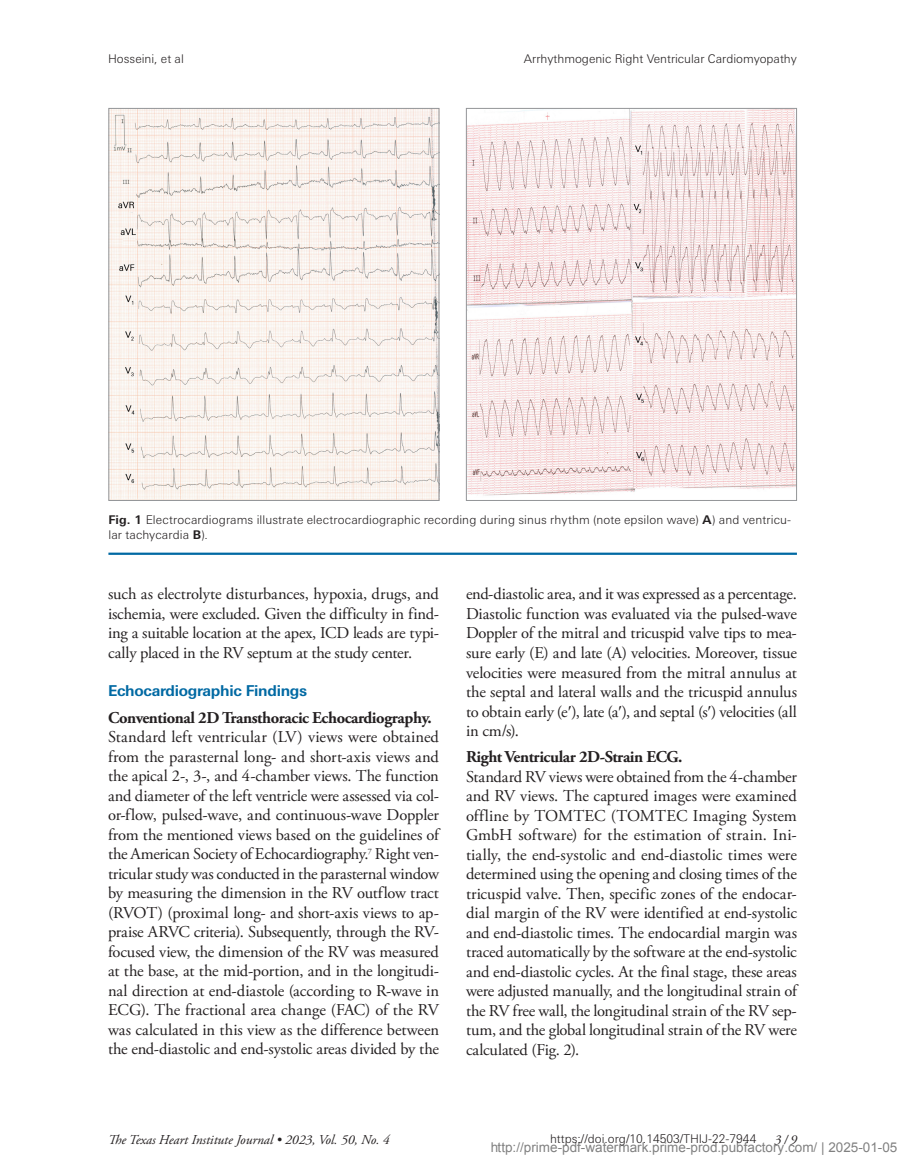
<style>
.page{position:relative;width:905px;height:1175px;background:#fff}
.page>*{position:absolute;margin:0;border:0;box-sizing:border-box;transform-origin:0 0}
.BODY{font:16.5px/19.5px "Adobe Garamond Pro";letter-spacing:-.015em;color:#231f20;text-align:justify}
.HEADING_3{font:700 16.5px "Adobe Garamond Pro";letter-spacing:-.025em;color:#231f20}
.HEADING_2{font:700 15px "Univers Next Pro";letter-spacing:-.02em;color:#0069a3}
.t1{font:13.5px "Arial";color:rgb(0 0 0/.5)}
.t2{font:italic 13.5px "Adobe Garamond Pro";color:#231f20}
.CAPTIONS{font:300 12px/15px "Univers Next Pro";letter-spacing:.005em;color:#231f20}
.s1{font-weight:700}
</style>
<div class="page">
<img style="left:110px;top:110px;width:327px;height:389px">
<div style="left:108px;top:108px;width:331px;height:393px;border:1px solid #939598"></div>
<img style="left:468px;top:110px;width:327px;height:386px">
<div style="left:466px;top:108px;width:331px;height:393px;border:1px solid #939598"></div>
<hr style="left:108px;top:552px;width:689px;height:3px;background:#0069a3">
<p class="CAPTIONS" style="left:108px;top:51px;width:77px">Hosseini, et al</p>
<p class="CAPTIONS" style="left:524px;top:51px;width:274px">Arrhythmogenic Right Ventricular Cardiomyopathy</p>
<p class="CAPTIONS" style="left:108px;top:512px;width:684px"><span class="s1">Fig. 1</span> Electrocardiograms illustrate electrocardiographic recording during sinus rhythm (note epsilon wave) <span class="s1">A</span>) and ventricu&shy;lar tachycardia <span class="s1">B</span>).</p>
<p class="BODY" style="left:108px;top:585px;width:332px">such as electrolyte disturbances, hypoxia, drugs, and ischemia, were excluded. Given the difficulty in find&shy;ing a suitable location at the apex, ICD leads are typi&shy;cally placed in the RV septum at the study center.</p>
<p class="HEADING_2" style="left:108px;top:682px;width:201px">Echocardiographic Findings</p>
<p class="HEADING_3" style="left:108px;top:707px;width:325px">Conventional 2D Transthoracic Echocardiography.</p>
<p class="BODY" style="left:108px;top:727px;width:332px">Standard left ventricular (LV) views were obtained from the parasternal long- and short-axis views and the apical 2-, 3-, and 4-chamber views. The function and diameter of the left ventricle were assessed via col&shy;or-flow, pulsed-wave, and continuous-wave Doppler from the mentioned views based on the guidelines of the American Society of Echocardiography.<sup>7</sup> Right ven&shy;tricular study was conducted in the parasternal window by measuring the dimension in the RV outflow tract (RVOT) (proximal long- and short-axis views to ap&shy;praise ARVC criteria). Subsequently, through the RV&shy;focused view, the dimension of the RV was measured at the base, at the mid-portion, and in the longitudi&shy;nal direction at end-diastole (according to R-wave in ECG). The fractional area change (FAC) of the RV was calculated in this view as the difference between the end-diastolic and end-systolic areas divided by the</p>
<p class="BODY" style="left:466px;top:585px;width:332px">end-diastolic area, and it was expressed as a percentage.<br>Diastolic function was evaluated via the pulsed-wave Doppler of the mitral and tricuspid valve tips to mea&shy;sure early (E) and late (A) velocities. Moreover, tissue velocities were measured from the mitral annulus at the septal and lateral walls and the tricuspid annulus to obtain early (e ), late (a ), and septal (s ) velocities (all in cm/s).</p>
<p class="HEADING_3" style="left:466px;top:747px;width:218px">Right Ventricular 2D-Strain ECG.</p>
<p class="BODY" style="left:466px;top:767px;width:332px">Standard RV views were obtained from the 4-chamber and RV views. The captured images were examined offline by TOMTEC (TOMTEC Imaging System GmbH software) for the estimation of strain. Ini&shy;tially, the end-systolic and end-diastolic times were determined using the opening and closing times of the tricuspid valve. Then, specific zones of the endocar&shy;dial margin of the RV were identified at end-systolic and end-diastolic times. The endocardial margin was traced automatically by the software at the end-systolic and end-diastolic cycles. At the final stage, these areas were adjusted manually, and the longitudinal strain of the RV free wall, the longitudinal strain of the RV sep&shy;tum, and the global longitudinal strain of the RV were calculated (Fig. 2).</p>
<p class="t2" style="left:108px;top:1131px;width:283px">The Texas Heart Institute Journal • 2023, Vol. 50, No. 4</p>
<p class="CAPTIONS" style="left:550px;top:1131px;width:208px">https://doi.org/10.14503/THIJ-22-7944</p>
<p class="t2" style="left:774px;top:1131px;width:24px">3 / 9</p>
<p class="t1" style="left:490px;top:1140px;width:409px">http://prime-pdf-watermark.prime-prod.pubfactory.com/ | 2025-01-05</p>
</div>
